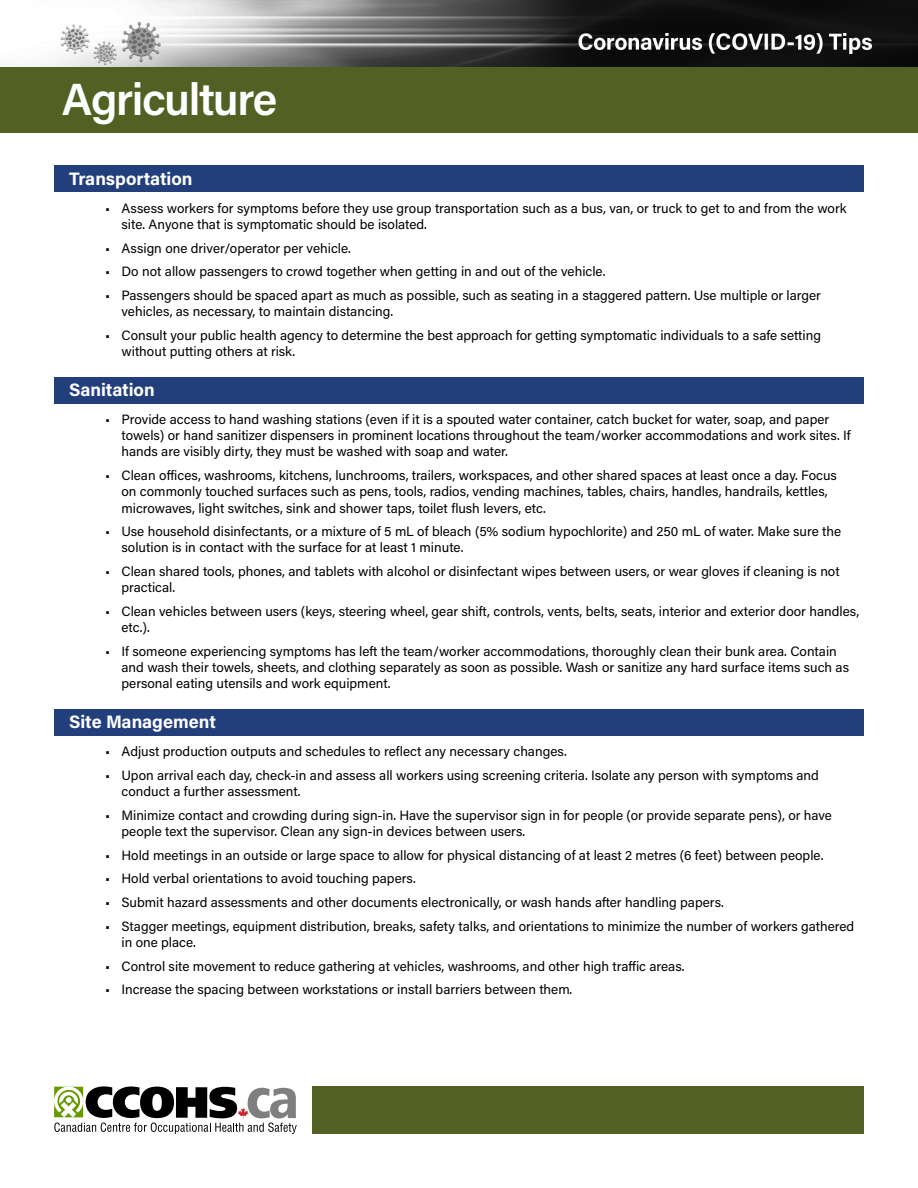
<style>
.page{position:relative;width:918px;height:1188px;background:#fff}
.page>*{position:absolute;margin:0;border:0;box-sizing:border-box;transform-origin:0 0}
.t1{font:600 45px "Acumin Pro";letter-spacing:-.03em;color:#fff}
.subheads{font:700 18px "Acumin Pro";color:#fff}
.body_bullets{font:13.5px/16.2px "Acumin Pro";color:#000}
</style>
<div class="page">
<div style="left:313px;top:1086px;width:551px;height:48px;background:#526123"></div>
<img style="left:0;top:0;width:918px;height:68px">
<svg style="left:54px;top:1086px;width:243px;height:48px"></svg>
<div style="left:54px;top:165px;width:810px;height:27px;background:#223f7c"></div>
<div style="left:54px;top:377px;width:810px;height:27px;background:#223f7c"></div>
<div style="left:54px;top:709px;width:810px;height:27px;background:#223f7c"></div>
<div style="left:0;top:68px;width:918px;height:65px;background:#526123"></div>
<h1 class="t1" style="left:62px;top:68px;width:217px">Agriculture</h1>
<p class="subheads" style="left:69px;top:166px;width:125px">Transportation</p>
<p class="body_bullets" style="left:122px;top:199px;width:727px;text-indent:-16px">• Assess workers for symptoms before they use group transportation such as a bus, van, or truck to get to and from the work site. Anyone that is symptomatic should be isolated.</p>
<p class="body_bullets" style="left:105px;top:239px;width:247px">• Assign one driver/operator per vehicle.</p>
<p class="body_bullets" style="left:105px;top:263px;width:502px">• Do not allow passengers to crowd together when getting in and out of the vehicle.</p>
<p class="body_bullets" style="left:122px;top:287px;width:701px;text-indent:-16px">• Passengers should be spaced apart as much as possible, such as seating in a staggered pattern. Use multiple or larger vehicles, as necessary, to maintain distancing.</p>
<p class="body_bullets" style="left:122px;top:327px;width:701px;text-indent:-16px">• Consult your public health agency to determine the best approach for getting symptomatic individuals to a safe setting without putting others at risk.</p>
<p class="subheads" style="left:69px;top:377px;width:87px">Sanitation</p>
<p class="body_bullets" style="left:122px;top:411px;width:731px;text-indent:-16px">• Provide access to hand washing stations (even if it is a spouted water container, catch bucket for water, soap, and paper towels) or hand sanitizer dispensers in prominent locations throughout the team/worker accommodations and work sites. If hands are visibly dirty, they must be washed with soap and water.</p>
<p class="body_bullets" style="left:122px;top:467px;width:717px;text-indent:-16px">• Clean offices, washrooms, kitchens, lunchrooms, trailers, workspaces, and other shared spaces at least once a day. Focus on commonly touched surfaces such as pens, tools, radios, vending machines, tables, chairs, handles, handrails, kettles, microwaves, light switches, sink and shower taps, toilet flush levers, etc.</p>
<p class="body_bullets" style="left:122px;top:523px;width:721px;text-indent:-16px">• Use household disinfectants, or a mixture of 5 mL of bleach (5% sodium hypochlorite) and 250 mL of water. Make sure the solution is in contact with the surface for at least 1 minute.</p>
<p class="body_bullets" style="left:122px;top:563px;width:720px;text-indent:-16px">• Clean shared tools, phones, and tablets with alcohol or disinfectant wipes between users, or wear gloves if cleaning is not practical.</p>
<p class="body_bullets" style="left:122px;top:603px;width:739px;text-indent:-16px">• Clean vehicles between users (keys, steering wheel, gear shift, controls, vents, belts, seats, interior and exterior door handles, etc.).</p>
<p class="body_bullets" style="left:122px;top:643px;width:729px;text-indent:-16px">• If someone experiencing symptoms has left the team/worker accommodations, thoroughly clean their bunk area. Contain and wash their towels, sheets, and clothing separately as soon as possible. Wash or sanitize any hard surface items such as personal eating utensils and work equipment.</p>
<p class="subheads" style="left:69px;top:709px;width:148px">Site Management</p>
<p class="body_bullets" style="left:105px;top:743px;width:463px">• Adjust production outputs and schedules to reflect any necessary changes.</p>
<p class="body_bullets" style="left:122px;top:766px;width:699px;text-indent:-16px">• Upon arrival each day, check-in and assess all workers using screening criteria. Isolate any person with symptoms and conduct a further assessment.</p>
<p class="body_bullets" style="left:122px;top:806px;width:712px;text-indent:-16px">• Minimize contact and crowding during sign-in. Have the supervisor sign in for people (or provide separate pens), or have people text the supervisor. Clean any sign-in devices between users.</p>
<p class="body_bullets" style="left:105px;top:846px;width:720px">• Hold meetings in an outside or large space to allow for physical distancing of at least 2 metres (6 feet) between people.</p>
<p class="body_bullets" style="left:105px;top:870px;width:312px">• Hold verbal orientations to avoid touching papers.</p>
<p class="body_bullets" style="left:105px;top:894px;width:621px">• Submit hazard assessments and other documents electronically, or wash hands after handling papers.</p>
<p class="body_bullets" style="left:122px;top:917px;width:734px;text-indent:-16px">• Stagger meetings, equipment distribution, breaks, safety talks, and orientations to minimize the number of workers gathered in one place.</p>
<p class="body_bullets" style="left:105px;top:957px;width:581px">• Control site movement to reduce gathering at vehicles, washrooms, and other high traffic areas.</p>
<p class="body_bullets" style="left:105px;top:981px;width:469px">• Increase the spacing between workstations or install barriers between them.</p>
</div>
